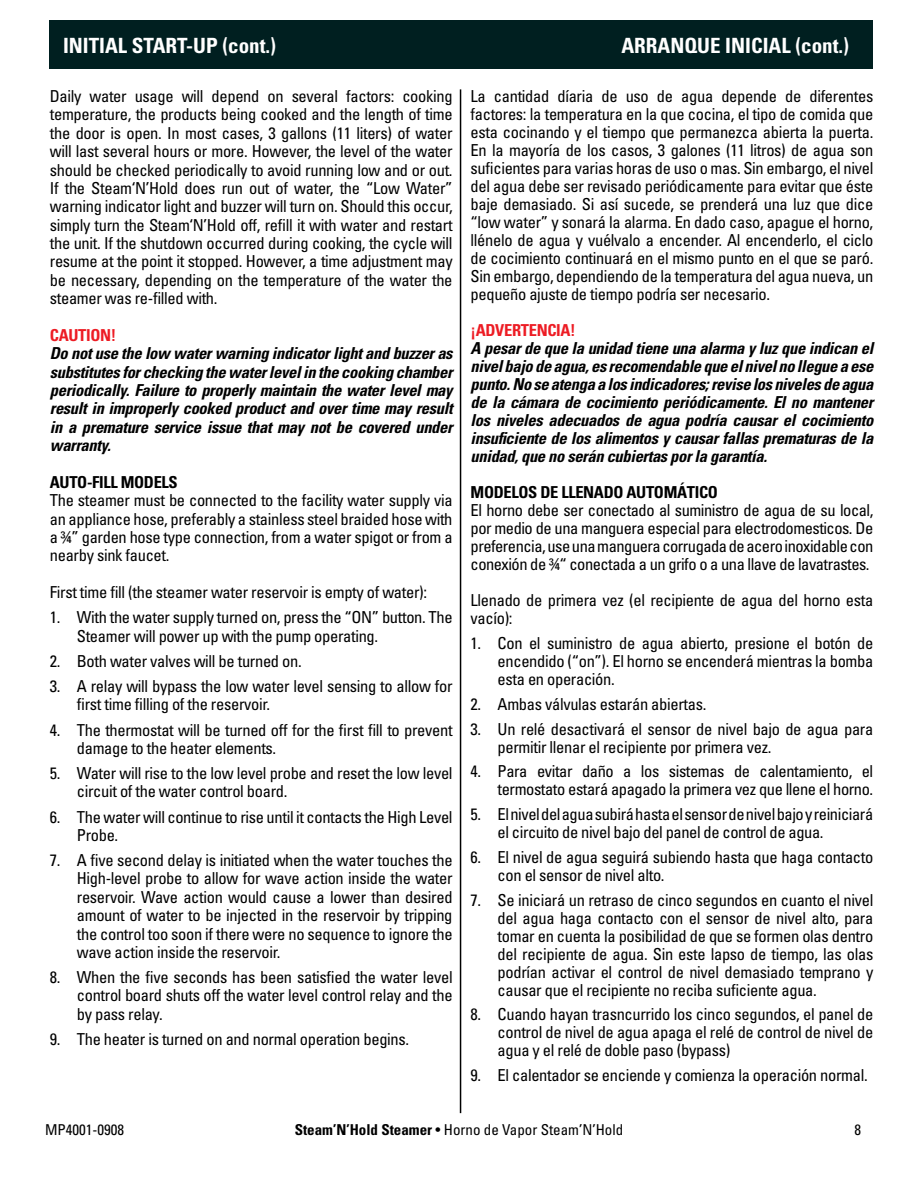
<style>
.page{position:relative;width:918px;height:1188px;background:#fff}
.page>*{position:absolute;margin:0;border:0;box-sizing:border-box;transform-origin:0 0}
.t1{font:700 condensed 21px "Univers";color:#fff}
.t2{font:condensed 16.5px/18px "Univers";letter-spacing:-.02em;color:#000;text-align:justify}
.t3{font:italic 700 condensed 16.5px/18px "Univers";letter-spacing:-.02em;color:#000;text-align:justify}
.t4{font:700 condensed 16.5px "Univers";letter-spacing:-.02em;color:#000}
.t5{font:700 condensed 16.5px "Univers";letter-spacing:-.02em;color:#ed1c24}
.t6{font:condensed 15px "Univers";color:#000}
.s1{font-weight:700}
</style>
<div class="page">
<div style="left:50px;top:21px;width:823px;height:48px;background:#001f20"></div>
<hr style="left:460px;top:89px;width:1px;height:1024px;background:#000">
<p class="t1" style="left:63px;top:33px;width:215px">INITIAL START-UP (cont.)</p>
<p class="t1" style="left:621px;top:33px;width:229px">ARRANQUE INICIAL (cont.)</p>
<p class="t2" style="left:50px;top:87px;width:404px;line-height:18.5px">Daily water usage will depend on several factors: cooking temperature, the products being cooked and the length of time the door is open. In most cases, 3 gallons (11 liters) of water will last several hours or more. However, the level of the water should be checked periodically to avoid running low and or out.<br>If the Steam‘N’Hold does run out of water, the “Low Water” warning indicator light and buzzer will turn on. Should this occur, simply turn the Steam‘N’Hold off, refill it with water and restart the unit. If the shutdown occurred during cooking, the cycle will resume at the point it stopped. However, a time adjustment may be necessary, depending on the temperature of the water the steamer was re-filled with.</p>
<p class="t5" style="left:50px;top:325px;width:68px">CAUTION!</p>
<p class="t3" style="left:50px;top:344px;width:404px;line-height:18.5px">Do not use the low water warning indicator light and buzzer as substitutes for checking the water level in the cooking chamber periodically. Failure to properly maintain the water level may result in improperly cooked product and over time may result in a premature service issue that may not be covered under warranty.</p>
<p class="t4" style="left:50px;top:472px;width:129px">AUTO-FILL MODELS</p>
<p class="t2" style="left:50px;top:491px;width:404px;line-height:18.5px">The steamer must be connected to the facility water supply via an appliance hose, preferably a stainless steel braided hose with a ¾” garden hose type connection, from a water spigot or from a nearby sink faucet.</p>
<p class="t2" style="left:50px;top:583px;width:379px">First time fill (the steamer water reservoir is empty of water):</p>
<p class="t2" style="left:77px;top:608px;width:377px;line-height:18.5px;text-indent:-27px">1. With the water supply turned on, press the “ON” button. The<br>Steamer will power up with the pump operating.</p>
<p class="t2" style="left:50px;top:652px;width:253px">2. Both water valves will be turned on.</p>
<p class="t2" style="left:77px;top:677px;width:377px;line-height:18.5px;text-indent:-27px">3. A relay will bypass the low water level sensing to allow for first time filling of the reservoir.</p>
<p class="t2" style="left:77px;top:720px;width:377px;line-height:18.5px;text-indent:-27px">4. The thermostat will be turned off for the first fill to prevent damage to the heater elements.</p>
<p class="t2" style="left:77px;top:764px;width:377px;line-height:18.5px;text-indent:-27px">5. Water will rise to the low level probe and reset the low level circuit of the water control board.</p>
<p class="t2" style="left:77px;top:807px;width:377px;line-height:18.5px;text-indent:-27px">6. The water will continue to rise until it contacts the High Level<br>Probe.</p>
<p class="t2" style="left:77px;top:851px;width:377px;line-height:18.5px;text-indent:-27px">7. A five second delay is initiated when the water touches the High-level probe to allow for wave action inside the water reservoir. Wave action would cause a lower than desired amount of water to be injected in the reservoir by tripping the control too soon if there were no sequence to ignore the wave action inside the reservoir.</p>
<p class="t2" style="left:77px;top:968px;width:377px;line-height:18.5px;text-indent:-27px">8. When the five seconds has been satisfied the water level control board shuts off the water level control relay and the by pass relay.</p>
<p class="t2" style="left:50px;top:1030px;width:361px">9. The heater is turned on and normal operation begins.</p>
<p class="t2" style="left:471px;top:87px;width:404px">La cantidad díaria de uso de agua depende de diferentes factores: la temperatura en la que cocina, el tipo de comida que esta cocinando y el tiempo que permanezca abierta la puerta.<br>En la mayoría de los casos, 3 galones (11 litros) de agua son suficientes para varias horas de uso o mas. Sin embargo, el nivel del agua debe ser revisado periódicamente para evitar que éste baje demasiado. Si así sucede, se prenderá una luz que dice “low water” y sonará la alarma. En dado caso, apague el horno, llénelo de agua y vuélvalo a encender. Al encenderlo, el ciclo de cocimiento continuará en el mismo punto en el que se paró.<br>Sin embargo, dependiendo de la temperatura del agua nueva, un pequeño ajuste de tiempo podría ser necesario.</p>
<p class="t5" style="left:471px;top:320px;width:107px">¡ADVERTENCIA!</p>
<p class="t3" style="left:471px;top:339px;width:404px">A pesar de que la unidad tiene una alarma y luz que indican el nivel bajo de agua, es recomendable que el nivel no llegue a ese punto. No se atenga a los indicadores; revise los niveles de agua de la cámara de cocimiento periódicamente. El no mantener los niveles adecuados de agua podría causar el cocimiento insuficiente de los alimentos y causar fallas prematuras de la unidad, que no serán cubiertas por la garantía.</p>
<p class="t4" style="left:471px;top:482px;width:249px">MODELOS DE LLENADO AUTOMÁTICO</p>
<p class="t2" style="left:471px;top:501px;width:404px">El horno debe ser conectado al suministro de agua de su local, por medio de una manguera especial para electrodomesticos. De preferencia, use una manguera corrugada de acero inoxidable con conexión de ¾“ conectada a un grifo o a una llave de lavatrastes.</p>
<p class="t2" style="left:471px;top:591px;width:404px">Llenado de primera vez (el recipiente de agua del horno esta vacío):</p>
<p class="t2" style="left:498px;top:634px;width:377px;text-indent:-27px">1. Con el suministro de agua abierto, presione el botón de encendido (“on”). El horno se encenderá mientras la bomba esta en operación.</p>
<p class="t2" style="left:471px;top:695px;width:237px">2. Ambas válvulas estarán abiertas.</p>
<p class="t2" style="left:498px;top:719px;width:377px;text-indent:-27px">3. Un relé desactivará el sensor de nivel bajo de agua para permitir llenar el recipiente por primera vez.</p>
<p class="t2" style="left:471px;top:762px;width:404px;text-align:right">4. Para evitar daño a los sistemas de calentamiento, el termostato estará apagado la primera vez que llene el horno.</p>
<p class="t2" style="left:498px;top:805px;width:377px;text-indent:-27px">5. El nivel del agua subirá hasta el sensor de nivel bajo y reiniciará el circuito de nivel bajo del panel de control de agua.</p>
<p class="t2" style="left:498px;top:848px;width:377px;text-indent:-27px">6. El nivel de agua seguirá subiendo hasta que haga contacto con el sensor de nivel alto.</p>
<p class="t2" style="left:498px;top:890px;width:377px;text-indent:-27px">7. Se iniciará un retraso de cinco segundos en cuanto el nivel del agua haga contacto con el sensor de nivel alto, para tomar en cuenta la posibilidad de que se formen olas dentro del recipiente de agua. Sin este lapso de tiempo, las olas podrían activar el control de nivel demasiado temprano y causar que el recipiente no reciba suficiente agua.</p>
<p class="t2" style="left:498px;top:1005px;width:377px;text-indent:-27px">8. Cuando hayan trasncurrido los cinco segundos, el panel de control de nivel de agua apaga el relé de control de nivel de agua y el relé de doble paso (bypass)</p>
<p class="t2" style="left:471px;top:1066px;width:399px">9. El calentador se enciende y comienza la operación normal.</p>
<p class="t6" style="left:45px;top:1121px;width:81px">MP4001-0908</p>
<p class="t6" style="left:295px;top:1121px;width:330px"><span class="s1">Steam’N’Hold Steamer</span> • Horno de Vapor Steam’N’Hold</p>
<p class="t6" style="left:854px;top:1121px;width:8px">8</p>
</div>
